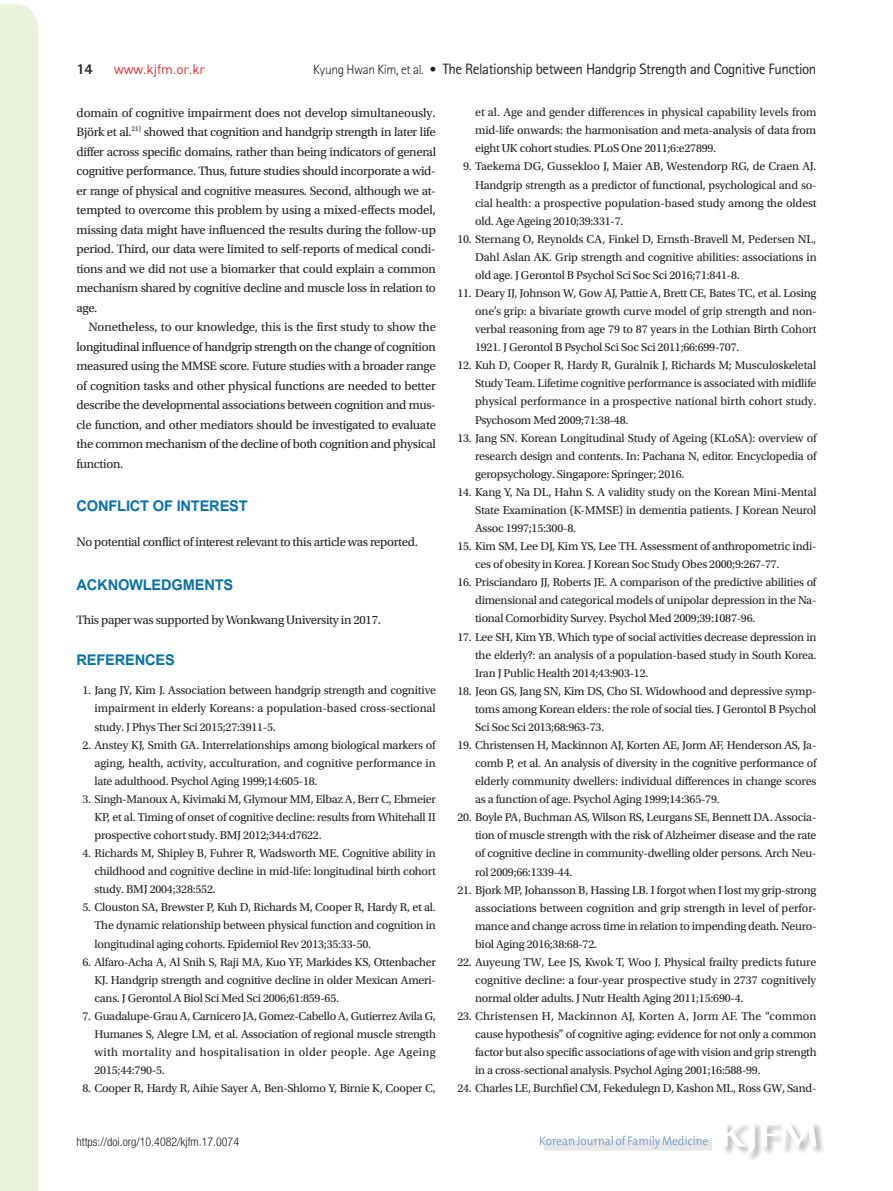
<style>
.page{position:relative;width:893px;height:1191px;background:#fff}
.page>*{position:absolute;margin:0;border:0;box-sizing:border-box;transform-origin:0 0}
.t1{font:700 20.4px "Utsaah";letter-spacing:-.01em;color:#0872ad}
.t2{font:15px "Rotis Sans Serif Std";letter-spacing:-.03em;color:#231f20}
.t3{font:800 15px "Rotis Sans Serif Std";color:#231f20}
.t4{font:13.5px "Dinreg";letter-spacing:-.01em;color:#e02a30}
.t5{font:12.75px/19.5px "Utopia Std";letter-spacing:-.025em;color:#231f20;text-align:justify}
.t6{font:12px/18px "Utopia Std";letter-spacing:-.02em;color:#231f20;text-align:justify}
.t7{font:300 condensed 12px "Helvetica Neue LT Std";color:#231f20}
.s1{font-weight:300;font-size:13.5px}
</style>
<div class="page">
<div style="left:0;top:4px;width:38px;height:1187px;background:#eaf3dc"></div>
<div style="left:721px;top:1122px;width:104px;height:40px;background:#231f20;opacity:.3"></div>
<svg style="left:722px;top:1122px;width:94px;height:32px"></svg>
<div style="left:544px;top:1140px;width:168px;height:10px;background:#e8e8e9"></div>
<svg style="left:540px;top:1135px;width:168px;height:13px"></svg>
<p class="t3" style="left:77px;top:60px;width:18px">14</p>
<p class="t4" style="left:114px;top:61px;width:93px">www.kjfm.or.kr</p>
<p class="t2" style="left:313px;top:60px;width:505px"><span class="s1">Kyung Hwan Kim, et al. •</span> The Relationship between Handgrip Strength and Cognitive Function</p>
<p class="t5" style="left:77px;top:103px;width:361px">domain of cognitive impairment does not develop simultaneously.<br>Björk et al.<sup>21)</sup> showed that cognition and handgrip strength in later life differ across specific domains, rather than being indicators of general cognitive performance. Thus, future studies should incorporate a wid&shy;er range of physical and cognitive measures. Second, although we at&shy;tempted to overcome this problem by using a mixed-effects model, missing data might have influenced the results during the follow-up period. Third, our data were limited to self-reports of medical condi&shy;tions and we did not use a biomarker that could explain a common mechanism shared by cognitive decline and muscle loss in relation to age.</p>
<p class="t5" style="left:77px;top:318px;width:361px;text-indent:12px">Nonetheless, to our knowledge, this is the first study to show the longitudinal influence of handgrip strength on the change of cognition measured using the MMSE score. Future studies with a broader range of cognition tasks and other physical functions are needed to better describe the developmental associations between cognition and mus&shy;cle function, and other mediators should be investigated to evaluate the common mechanism of the decline of both cognition and physical function.</p>
<h1 class="t1" style="left:77px;top:496px;width:173px">CONFLICT OF INTEREST</h1>
<p class="t5" style="left:77px;top:532px;width:343px">No potential conflict of interest relevant to this article was reported.</p>
<h1 class="t1" style="left:77px;top:574px;width:158px">ACKNOWLEDGMENTS</h1>
<p class="t5" style="left:77px;top:610px;width:306px">This paper was supported by Wonkwang University in 2017.</p>
<h1 class="t1" style="left:77px;top:650px;width:100px">REFERENCES</h1>
<p class="t6" style="left:95px;top:681px;width:343px;text-indent:-12px">1. Jang JY, Kim J. Association between handgrip strength and cognitive impairment in elderly Koreans: a population-based cross-sectional study. J Phys Ther Sci 2015;27:3911-5.</p>
<p class="t6" style="left:95px;top:736px;width:343px;text-indent:-12px">2. Anstey KJ, Smith GA. Interrelationships among biological markers of aging, health, activity, acculturation, and cognitive performance in late adulthood. Psychol Aging 1999;14:605-18.</p>
<p class="t6" style="left:95px;top:790px;width:343px;text-indent:-12px">3. Singh-Manoux A, Kivimaki M, Glymour MM, Elbaz A, Berr C, Ebmeier KP, et al. Timing of onset of cognitive decline: results from Whitehall II prospective cohort study. BMJ 2012;344:d7622.</p>
<p class="t6" style="left:95px;top:844px;width:343px;text-indent:-12px">4. Richards M, Shipley B, Fuhrer R, Wadsworth ME. Cognitive ability in childhood and cognitive decline in mid-life: longitudinal birth cohort study. BMJ 2004;328:552.</p>
<p class="t6" style="left:95px;top:898px;width:343px;text-indent:-12px">5. Clouston SA, Brewster P, Kuh D, Richards M, Cooper R, Hardy R, et al.<br>The dynamic relationship between physical function and cognition in longitudinal aging cohorts. Epidemiol Rev 2013;35:33-50.</p>
<p class="t6" style="left:95px;top:953px;width:343px;text-indent:-12px">6. Alfaro-Acha A, Al Snih S, Raji MA, Kuo YF, Markides KS, Ottenbacher KJ. Handgrip strength and cognitive decline in older Mexican Ameri&shy;cans. J Gerontol A Biol Sci Med Sci 2006;61:859-65.</p>
<p class="t6" style="left:95px;top:1007px;width:343px;text-indent:-12px">7. Guadalupe-Grau A, Carnicero JA, Gomez-Cabello A, Gutierrez Avila G, Humanes S, Alegre LM, et al. Association of regional muscle strength with mortality and hospitalisation in older people. Age Ageing 2015;44:790-5.</p>
<p class="t6" style="left:83px;top:1079px;width:355px">8. Cooper R, Hardy R, Aihie Sayer A, Ben-Shlomo Y, Birnie K, Cooper C,</p>
<p class="t7" style="left:77px;top:1134px;width:164px">https://doi.org/10.4082/kjfm.17.0074</p>
<p class="t6" style="left:475px;top:104px;width:343px">et al. Age and gender differences in physical capability levels from mid-life onwards: the harmonisation and meta-analysis of data from eight UK cohort studies. PLoS One 2011;6:e27899.</p>
<p class="t6" style="left:475px;top:158px;width:343px;text-indent:-12px">9. Taekema DG, Gussekloo J, Maier AB, Westendorp RG, de Craen AJ.<br>Handgrip strength as a predictor of functional, psychological and so&shy;cial health: a prospective population-based study among the oldest old. Age Ageing 2010;39:331-7.</p>
<p class="t6" style="left:475px;top:230px;width:343px;text-indent:-18px">10. Sternang O, Reynolds CA, Finkel D, Ernsth-Bravell M, Pedersen NL, Dahl Aslan AK. Grip strength and cognitive abilities: associations in old age. J Gerontol B Psychol Sci Soc Sci 2016;71:841-8.</p>
<p class="t6" style="left:475px;top:284px;width:343px;text-indent:-18px">11. Deary IJ, Johnson W, Gow AJ, Pattie A, Brett CE, Bates TC, et al. Losing one’s grip: a bivariate growth curve model of grip strength and non&shy;verbal reasoning from age 79 to 87 years in the Lothian Birth Cohort 1921. J Gerontol B Psychol Sci Soc Sci 2011;66:699-707.</p>
<p class="t6" style="left:475px;top:357px;width:343px;text-indent:-18px">12. Kuh D, Cooper R, Hardy R, Guralnik J, Richards M; Musculoskeletal Study Team. Lifetime cognitive performance is associated with midlife physical performance in a prospective national birth cohort study.<br>Psychosom Med 2009;71:38-48.</p>
<p class="t6" style="left:475px;top:429px;width:343px;text-indent:-18px">13. Jang SN. Korean Longitudinal Study of Ageing (KLoSA): overview of research design and contents. In: Pachana N, editor. Encyclopedia of geropsychology. Singapore: Springer; 2016.</p>
<p class="t6" style="left:475px;top:483px;width:343px;text-indent:-18px">14. Kang Y, Na DL, Hahn S. A validity study on the Korean Mini-Mental State Examination (K-MMSE) in dementia patients. J Korean Neurol Assoc 1997;15:300-8.</p>
<p class="t6" style="left:475px;top:537px;width:343px;text-indent:-18px">15. Kim SM, Lee DJ, Kim YS, Lee TH. Assessment of anthropometric indi&shy;ces of obesity in Korea. J Korean Soc Study Obes 2000;9:267-77.</p>
<p class="t6" style="left:475px;top:573px;width:343px;text-indent:-18px">16. Prisciandaro JJ, Roberts JE. A comparison of the predictive abilities of dimensional and categorical models of unipolar depression in the Na&shy;tional Comorbidity Survey. Psychol Med 2009;39:1087-96.</p>
<p class="t6" style="left:475px;top:628px;width:343px;text-indent:-18px">17. Lee SH, Kim YB. Which type of social activities decrease depression in the elderly?: an analysis of a population-based study in South Korea.<br>Iran J Public Health 2014;43:903-12.</p>
<p class="t6" style="left:475px;top:682px;width:343px;text-indent:-18px">18. Jeon GS, Jang SN, Kim DS, Cho SI. Widowhood and depressive symp&shy;toms among Korean elders: the role of social ties. J Gerontol B Psychol Sci Soc Sci 2013;68:963-73.</p>
<p class="t6" style="left:475px;top:736px;width:343px;text-indent:-18px">19. Christensen H, Mackinnon AJ, Korten AE, Jorm AF, Henderson AS, Ja&shy;comb P, et al. An analysis of diversity in the cognitive performance of elderly community dwellers: individual differences in change scores as a function of age. Psychol Aging 1999;14:365-79.</p>
<p class="t6" style="left:475px;top:808px;width:343px;text-indent:-18px">20. Boyle PA, Buchman AS, Wilson RS, Leurgans SE, Bennett DA. Associa&shy;tion of muscle strength with the risk of Alzheimer disease and the rate of cognitive decline in community-dwelling older persons. Arch Neu&shy;rol 2009;66:1339-44.</p>
<p class="t6" style="left:475px;top:881px;width:343px;text-indent:-18px">21. Bjork MP, Johansson B, Hassing LB. I forgot when I lost my grip-strong associations between cognition and grip strength in level of perfor&shy;mance and change across time in relation to impending death. Neuro&shy;biol Aging 2016;38:68-72.</p>
<p class="t6" style="left:475px;top:953px;width:343px;text-indent:-18px">22. Auyeung TW, Lee JS, Kwok T, Woo J. Physical frailty predicts future cognitive decline: a four-year prospective study in 2737 cognitively normal older adults. J Nutr Health Aging 2011;15:690-4.</p>
<p class="t6" style="left:475px;top:1007px;width:343px;text-indent:-18px">23. Christensen H, Mackinnon AJ, Korten A, Jorm AF. The “common cause hypothesis” of cognitive aging: evidence for not only a common factor but also specific associations of age with vision and grip strength in a cross-sectional analysis. Psychol Aging 2001;16:588-99.</p>
<p class="t6" style="left:457px;top:1079px;width:361px">24. Charles LE, Burchfiel CM, Fekedulegn D, Kashon ML, Ross GW, Sand-</p>
</div>
